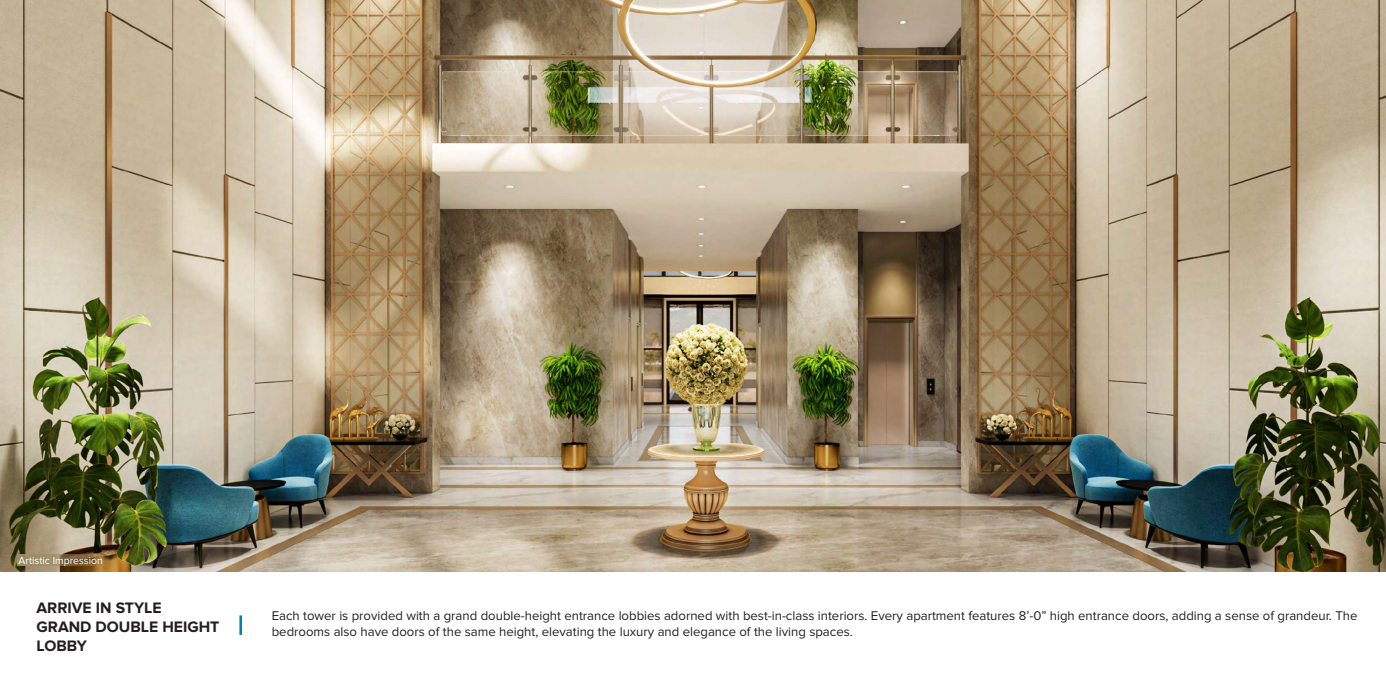
<style>
.page{position:relative;width:1386px;height:693px;background:#fff}
.page>*{position:absolute;margin:0;border:0;box-sizing:border-box;transform-origin:0 0}
.t1{font:700 15.75px/19.2px "Proxima Nova";color:#231f20}
.t2{font:13.12px/16px "Proxima Nova";color:#231f20}
.t3{font:10.5px "Proxima Nova";color:#fff}
</style>
<div class="page">
<img style="left:0;top:0;width:1386px;height:571px">
<hr style="left:239px;top:615px;width:3px;height:20px;background:#0082b4">
<svg style="left:17px;top:554px;width:100px;height:12px"></svg>
<p class="t3" style="left:19px;top:555px;width:86px">Artistic Impression</p>
<p class="t1" style="left:37px;top:599px;width:184px">ARRIVE IN STYLE<br>GRAND DOUBLE HEIGHT<br>LOBBY</p>
<p class="t2" style="left:272px;top:608px;width:1087px">Each tower is provided with a grand double-height entrance lobbies adorned with best-in-class interiors. Every apartment features 8’-0” high entrance doors, adding a sense of grandeur. The bedrooms also have doors of the same height, elevating the luxury and elegance of the living spaces.</p>
</div>
